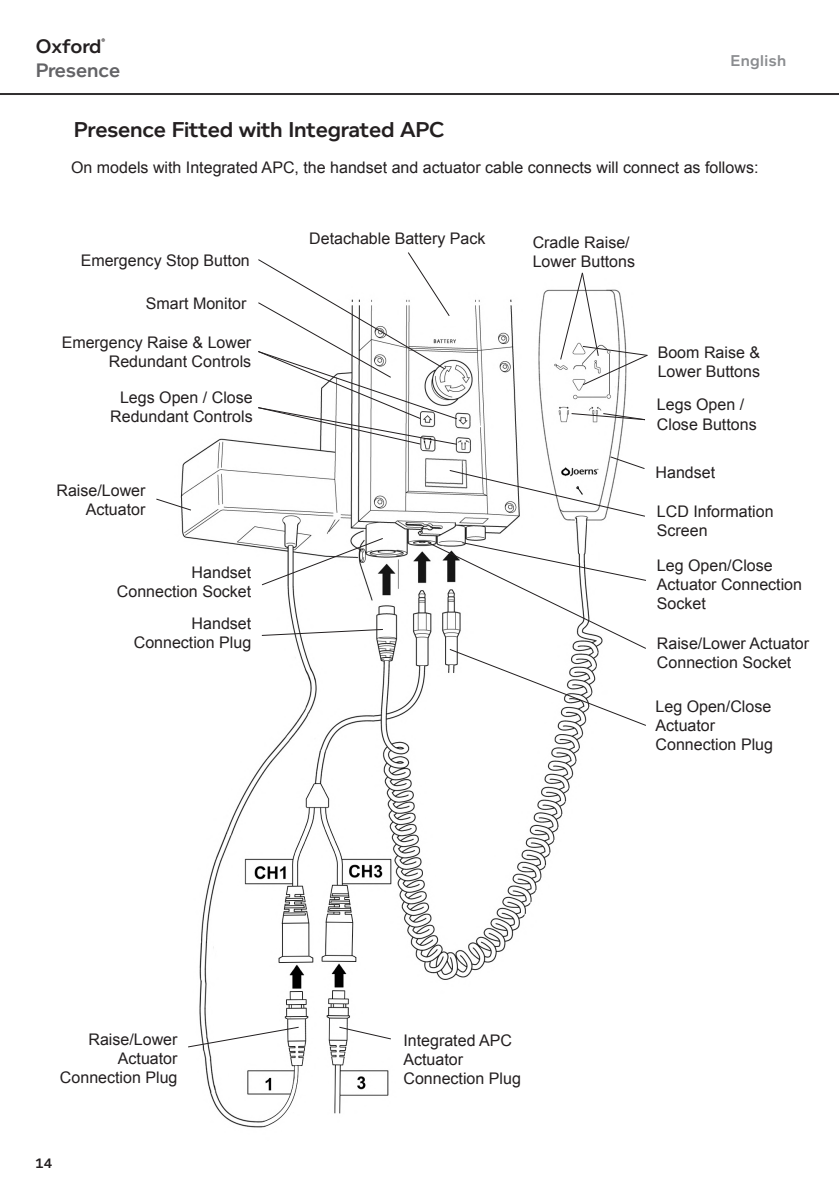
<style>
.page{position:relative;width:840px;height:1191px;background:#fff}
.page>*{position:absolute;margin:0;border:0;box-sizing:border-box;transform-origin:0 0}
.t1{font:600 22px "Foundry Context";letter-spacing:-.01em;color:#231f20}
.t2{font:600 20px "Foundry Context";color:#636366}
.t3{font:600 20px "Foundry Context";color:#231f20}
.t4{font:16px/19.2px "Arial";color:#231f20}
.t5{font:600 16px "Foundry Context";letter-spacing:.025em;color:#8a8c8f}
.t6{font:600 14px "Foundry Context";color:#231f20}
.t7{font:600 8px "Foundry Context";color:#231f20}
</style>
<div class="page">
<hr style="left:0;top:93px;width:838px;height:2px;background:#312f30">
<img style="left:180px;top:289px;width:447px;height:839px">
<svg style="left:260px;top:537px;width:124px;height:49px"></svg>
<svg style="left:448px;top:455px;width:197px;height:62px"></svg>
<svg style="left:156px;top:498px;width:36px;height:13px"></svg>
<svg style="left:257px;top:252px;width:201px;height:193px"></svg>
<svg style="left:187px;top:1026px;width:112px;height:22px"></svg>
<svg style="left:261px;top:628px;width:123px;height:8px"></svg>
<svg style="left:426px;top:541px;width:220px;height:185px"></svg>
<svg style="left:570px;top:412px;width:75px;height:9px"></svg>
<svg style="left:559px;top:272px;width:89px;height:114px"></svg>
<svg style="left:338px;top:1026px;width:54px;height:14px"></svg>
<p class="t3" style="left:36px;top:34px;width:67px">Oxford</p>
<p class="t7" style="left:101px;top:36px;width:5px">®</p>
<p class="t2" style="left:36px;top:58px;width:86px">Presence</p>
<h1 class="t1" style="left:74px;top:116px;width:372px">Presence Fitted with Integrated APC</h1>
<p class="t5" style="left:730px;top:52px;width:57px">English</p>
<p class="t4" style="left:71px;top:157px;width:688px">On models with Integrated APC, the handset and actuator cable connects will connect as follows:</p>
<p class="t4" style="left:81px;top:251px;width:170px">Emergency Stop Button</p>
<p class="t4" style="left:146px;top:293px;width:102px">Smart Monitor</p>
<p class="t4" style="left:62px;top:333px;width:191px;text-align:right">Emergency Raise &amp; Lower<br>Redundant Controls</p>
<p class="t4" style="left:110px;top:388px;width:144px;text-align:right">Legs Open / Close<br>Redundant Controls</p>
<p class="t4" style="left:56px;top:480px;width:90px;text-align:right">Raise/Lower<br>Actuator</p>
<p class="t4" style="left:117px;top:563px;width:136px;text-align:right">Handset<br>Connection Socket</p>
<p class="t4" style="left:134px;top:614px;width:119px;text-align:right">Handset<br>Connection Plug</p>
<p class="t4" style="left:309px;top:229px;width:178px">Detachable Battery Pack</p>
<p class="t4" style="left:532px;top:232px;width:104px">Cradle Raise/<br>Lower Buttons</p>
<p class="t4" style="left:657px;top:342px;width:104px">Boom Raise &amp;<br>Lower Buttons</p>
<p class="t4" style="left:656px;top:395px;width:101px">Legs Open /<br>Close Buttons</p>
<p class="t4" style="left:655px;top:462px;width:61px">Handset</p>
<p class="t4" style="left:656px;top:502px;width:118px">LCD Information<br>Screen</p>
<p class="t4" style="left:656px;top:556px;width:146px">Leg Open/Close<br>Actuator Connection<br>Socket</p>
<p class="t4" style="left:656px;top:634px;width:154px">Raise/Lower Actuator<br>Connection Socket</p>
<p class="t4" style="left:655px;top:696px;width:119px">Leg Open/Close<br>Actuator<br>Connection Plug</p>
<p class="t4" style="left:60px;top:1029px;width:119px;text-align:right">Raise/Lower<br>Actuator<br>Connection Plug</p>
<p class="t6" style="left:35px;top:1155px;width:19px">14</p>
<p class="t4" style="left:403px;top:1030px;width:119px">Integrated APC<br>Actuator<br>Connection Plug</p>
</div>
